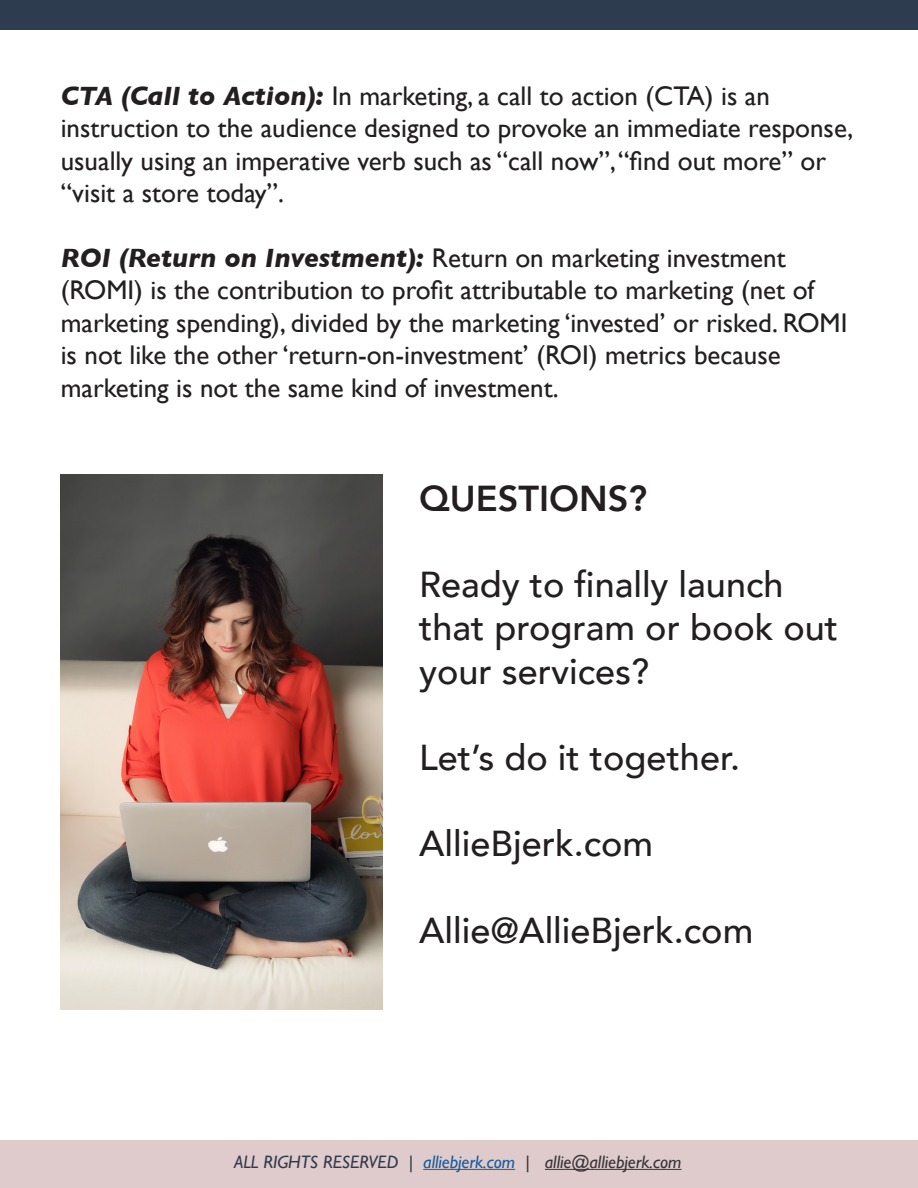
<style>
.page{position:relative;width:918px;height:1188px;background:#fff}
.page>*{position:absolute;margin:0;border:0;box-sizing:border-box;transform-origin:0 0}
.t1{font:500 36px/43.2px "Avenir";color:#231f20}
.t2{font:800 36px "Avenir";color:#231f20}
.t3{font:27px/32.4px "Gill Sans";color:#231f20}
.t4{font:italic 18px "Gill Sans";color:#363636}
.s1{font-weight:700;font-style:italic}
.s2{color:#313b4e}
.s3{color:#175d9e}
</style>
<div class="page">
<div style="left:0;top:1141px;width:918px;height:47px;background:#dfcbcc"></div>
<hr style="left:423px;top:1169px;width:92px;height:1px;background:#175d9e">
<hr style="left:545px;top:1169px;width:136px;height:1px;background:#363636">
<div style="left:0;top:0;width:918px;height:29px;background:#2d3c4f"></div>
<img style="left:61px;top:475px;width:321px;height:534px">
<p class="t3" style="left:61px;top:79px;width:794px"><span class="s1">CTA (Call to Action):</span> In marketing, a call to action (CTA) is an instruction to the audience designed to provoke an immediate response, usually using an imperative verb such as “call now”, “find out more” or “visit a store today”.</p>
<p class="t3" style="left:61px;top:241px;width:788px"><span class="s1">ROI (Return on Investment):</span> Return on marketing investment (ROMI) is the contribution to profit attributable to marketing (net of marketing spending), divided by the marketing ‘invested’ or risked. ROMI is not like the other ‘return-on-investment’ (ROI) metrics because marketing is not the same kind of investment.</p>
<p class="t2" style="left:419px;top:470px;width:229px">QUESTIONS?</p>
<p class="t1" style="left:419px;top:561px;width:420px">Ready to finally launch that program or book out your services?</p>
<p class="t1" style="left:419px;top:734px;width:322px">Let’s do it together.</p>
<p class="t1" style="left:419px;top:820px;width:236px">AllieBjerk.com</p>
<p class="t1" style="left:419px;top:907px;width:336px">Allie@AllieBjerk.com</p>
<p class="t4" style="left:234px;top:1152px;width:449px"><span class="s2">ALL RIGHTS RESERVED |</span> <span class="s3">alliebjerk.com</span> | allie@alliebjerk.com</p>
</div>
